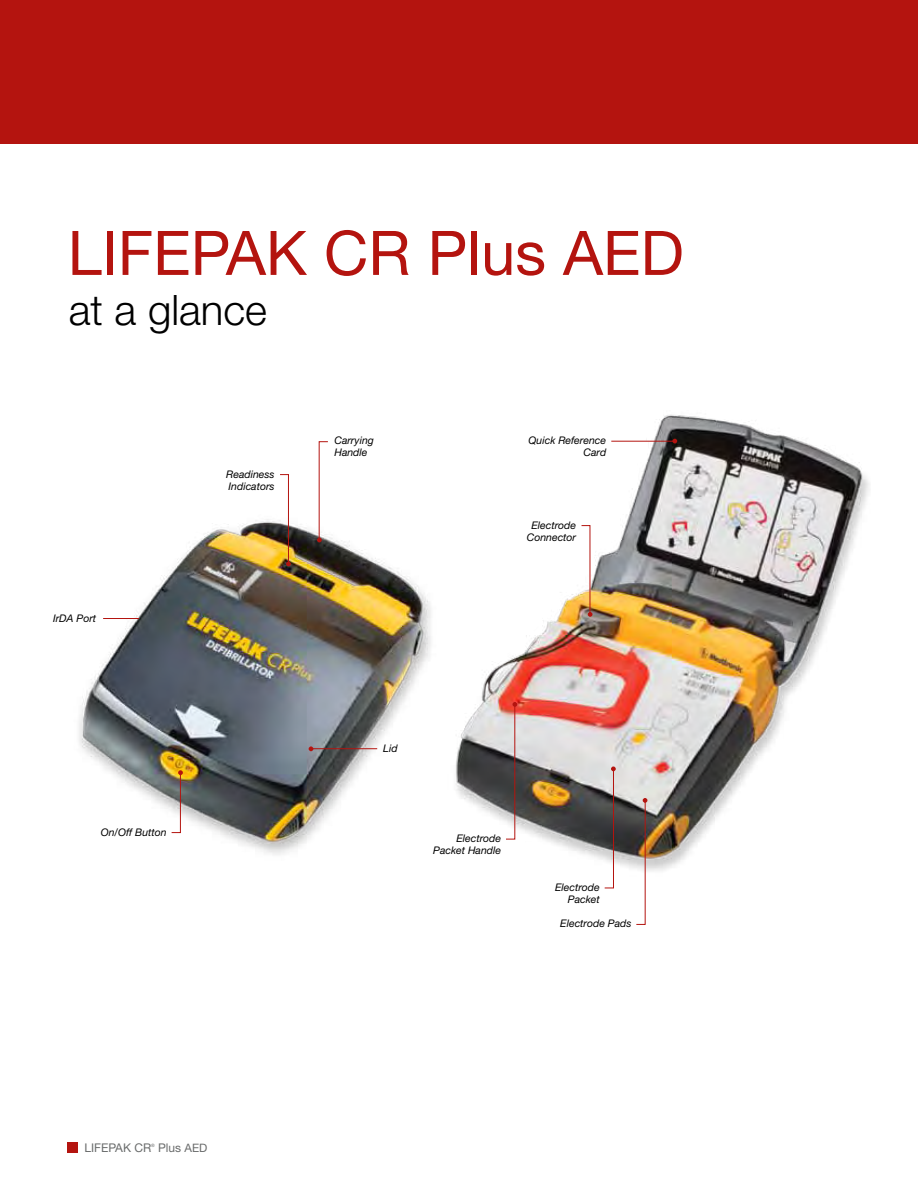
<style>
.page{position:relative;width:918px;height:1188px;background:#fff}
.page>*{position:absolute;margin:0;border:0;box-sizing:border-box;transform-origin:0 0}
.t1{font:61.5px "Helvetica Neue LT Std";color:#b4140f}
.t2{font:300 42px "Helvetica Neue LT Std";color:#000}
.t3{font:12px "Helvetica Neue LT Std";color:#6a6c6c}
.t4{font:italic 10.5px/12px "Helvetica Neue LT Std";color:#000;text-align:right}
.t5{font:4.5px "Helvetica Neue LT Std";color:#6a6c6c}
.s1{font-size:11.7px}
</style>
<div class="page">
<img style="left:79px;top:519px;width:316px;height:336px">
<img style="left:395px;top:414px;width:475px;height:457px">
<div style="left:0;top:0;width:918px;height:144px;background:#b4140f"></div>
<div style="left:68px;top:1143px;width:10px;height:10px;background:#b4140f"></div>
<hr style="left:103px;top:618px;width:36px;height:1px;background:#b4140f">
<hr style="left:611px;top:441px;width:63px;height:1px;background:#b4140f">
<svg style="left:672px;top:439px;width:5px;height:4px"></svg>
<svg style="left:581px;top:525px;width:12px;height:92px"></svg>
<svg style="left:505px;top:702px;width:12px;height:138px;background:#a08685"></svg>
<svg style="left:604px;top:766px;width:12px;height:123px"></svg>
<svg style="left:636px;top:798px;width:11px;height:127px"></svg>
<svg style="left:317px;top:441px;width:12px;height:101px"></svg>
<svg style="left:279px;top:474px;width:12px;height:92px"></svg>
<svg style="left:171px;top:770px;width:12px;height:63px"></svg>
<hr style="left:312px;top:748px;width:65px;height:1px;background:#b4140f">
<svg style="left:309px;top:746px;width:4px;height:5px"></svg>
<h1 class="t1" style="left:68px;top:216px;width:618px">LIFEPAK CR Plus AED</h1>
<h2 class="t2" style="left:69px;top:285px;width:200px">at a glance</h2>
<p class="t4" style="left:53px;top:612px;width:45px">IrDA Port</p>
<p class="t4" style="left:226px;top:469px;width:50px;text-align:left">Readiness<br>Indicators</p>
<p class="t4" style="left:101px;top:826px;width:67px">On/Off Button</p>
<p class="t4" style="left:334px;top:434px;width:41px;text-align:left">Carrying<br>Handle</p>
<p class="t4" style="left:529px;top:434px;width:79px">Quick Reference<br>Card</p>
<p class="t4" style="left:527px;top:520px;width:51px;text-align:center">Electrode<br>Connector</p>
<p class="t4" style="left:383px;top:742px;width:16px">Lid</p>
<p class="t4" style="left:433px;top:832px;width:69px">Electrode<br>Packet Handle</p>
<p class="t4" style="left:555px;top:881px;width:46px">Electrode<br>Packet</p>
<p class="t4" style="left:560px;top:918px;width:73px">Electrode Pads</p>
<p class="t3" style="left:84px;top:1141px;width:68px">LIFEPAK CR</p>
<p class="t5" style="left:151px;top:1142px;width:5px">®</p>
<p class="t3" style="left:158px;top:1141px;width:51px">Plus <span class="s1">AED</span></p>
</div>
